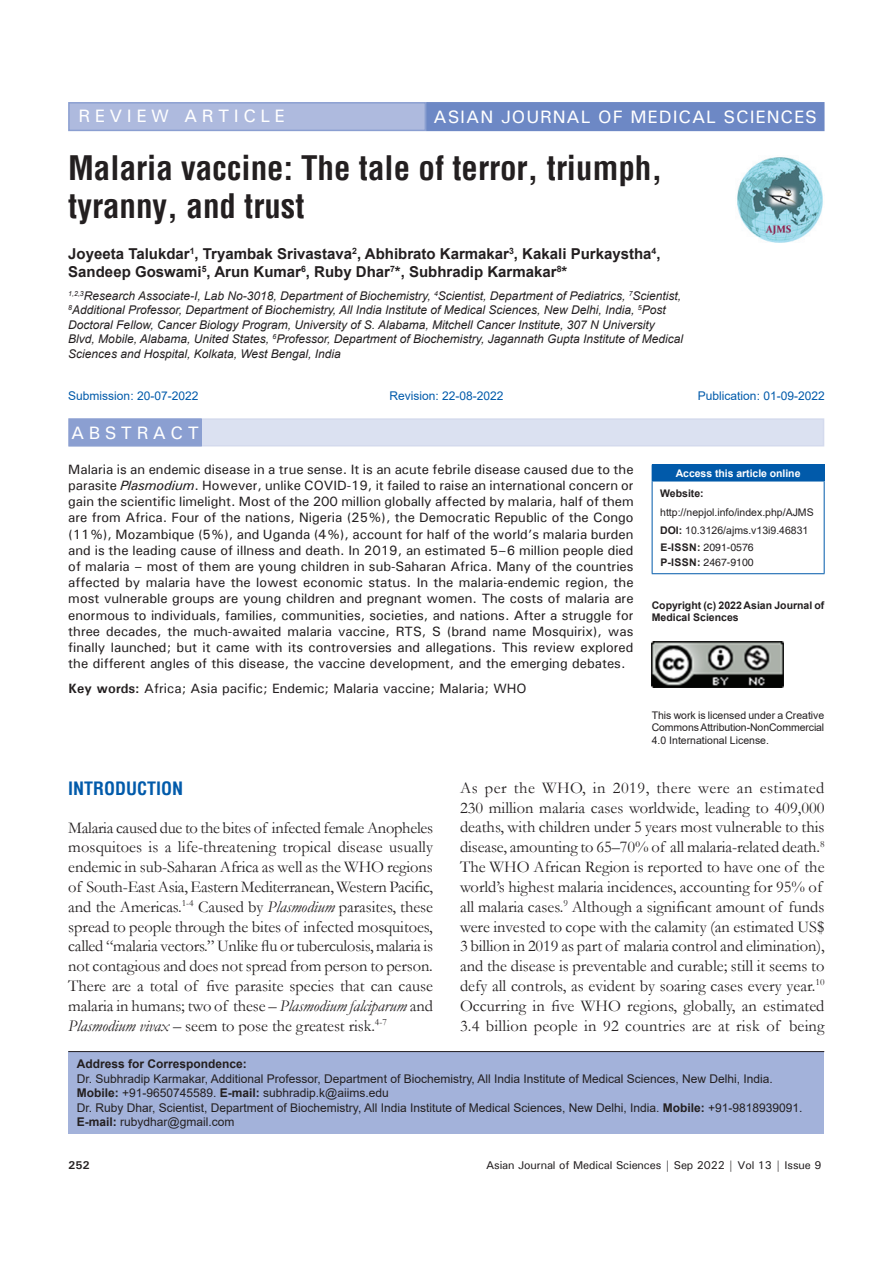
<style>
.page{position:relative;width:893px;height:1263px;background:#fff}
.page>*{position:absolute;margin:0;border:0;box-sizing:border-box;transform-origin:0 0}
.AT{font:700 condensed 33px/37.5px "Helvetica";color:#231f20}
.AH{font:500 18px "Univers";letter-spacing:.05em;color:#fff}
.AH-2{font:500 18px "Univers";letter-spacing:.25em;color:#fff}
.t1{font:700 condensed 18px "Helvetica";color:#015aaa}
.ABSH{font:500 18px "Univers";letter-spacing:.25em;color:#fff}
.TX{font:16.5px/19.8px "Garamond";color:#231f20;text-align:justify}
.AU{font:700 15px/18px "Helvetica";color:#231f20}
.ABS{font:500 13.5px/16.2px "Univers";color:#231f20;text-align:justify}
.KWD{font:500 13.5px "Univers";color:#231f20}
.AFF{font:italic 12px/14.4px "Arial";color:#231f20}
.ADD{font:12px/14.4px "Arial";color:#231f20}
.HIS{font:12px "Arial";color:#015aaa}
.t2{font:500 11.25px "Univers";letter-spacing:-.01em;color:#231f20}
.t3{font:700 11.25px "Univers";color:#231f20}
.License{font:10.5px/12.6px "Arial";letter-spacing:-.01em;color:#231f20;text-align:justify}
.License-2{font:700 10.5px/12.6px "Arial";color:#231f20}
.Web{font:10.5px/18.8px "Arial";color:#231f20}
.ISSN{font:10.5px/14.2px "Helvetica";color:#231f20}
.DOI{font:10.5px "Arial";color:#231f20}
.t4{font:700 10.5px "Arial";letter-spacing:-.005em;color:#fff}
.s1{font-style:italic}
.s2{font-weight:700}
</style>
<div class="page">
<div style="left:68px;top:1052px;width:756px;height:82px;background:#a3b2da"></div>
<hr style="left:68px;top:1051px;width:756px;height:1px;background:#231f20">
<img style="left:737px;top:157px;width:86px;height:86px">
<div style="left:69px;top:103px;width:356px;height:27px;background:#aebade"></div>
<div style="left:68px;top:102px;width:358px;height:29px;border:2px solid #8b9fd1"></div>
<div style="left:427px;top:103px;width:397px;height:27px;background:#6d88c5"></div>
<div style="left:426px;top:102px;width:398px;height:29px;border:2px solid #6d88c5"></div>
<div style="left:69px;top:418px;width:755px;height:28px;background:#dbe1f1"></div>
<div style="left:69px;top:419px;width:132px;height:27px;background:#8b9fd1"></div>
<div style="left:68px;top:418px;width:134px;height:28px;border:2px solid #8b9fd1"></div>
<div style="left:652px;top:465px;width:172px;height:16px;background:#015aaa"></div>
<hr style="left:652px;top:464px;width:172px;height:1px;background:#015aaa">
<svg style="left:824px;top:465px;width:1px;height:16px"></svg>
<hr style="left:652px;top:481px;width:1px;height:92px;background:#015aaa">
<hr style="left:652px;top:481px;width:172px;height:1px;background:#015aaa">
<hr style="left:824px;top:481px;width:1px;height:92px;background:#015aaa">
<hr style="left:652px;top:573px;width:172px;height:1px;background:#015aaa">
<img style="left:652px;top:641px;width:132px;height:47px">
<p class="AH-2" style="left:79px;top:105px;width:208px">REVIEW ARTICLE</p>
<p class="AH" style="left:434px;top:105px;width:385px">ASIAN JOURNAL OF MEDICAL SCIENCES</p>
<p class="AT" style="left:68px;top:149px;width:595px">Malaria vaccine: The tale of terror, triumph, tyranny, and trust</p>
<p class="AU" style="left:68px;top:245px;width:594px">Joyeeta Talukdar<sup>1</sup>, Tryambak Srivastava<sup>2</sup>, Abhibrato Karmakar<sup>3</sup>, Kakali Purkaystha<sup>4</sup>,<br>Sandeep Goswami<sup>5</sup>, Arun Kumar<sup>6</sup>, Ruby Dhar<sup>7</sup>*, Subhradip Karmakar<sup>8</sup>*</p>
<p class="AFF" style="left:68px;top:289px;width:616px"><sup>1,2,3</sup>Research Associate-I, Lab No-3018, Department of Biochemistry, <sup>4</sup>Scientist, Department of Pediatrics, <sup>7</sup>Scientist, <sup>8</sup>Additional Professor, Department of Biochemistry, All India Institute of Medical Sciences, New Delhi, India, <sup>5</sup>Post Doctoral Fellow, Cancer Biology Program, University of S. Alabama, Mitchell Cancer Institute, 307 N University Blvd, Mobile, Alabama, United States, <sup>6</sup>Professor, Department of Biochemistry, Jagannath Gupta Institute of Medical Sciences and Hospital, Kolkata, West Bengal, India</p>
<p class="HIS" style="left:68px;top:388px;width:132px">Submission: 20-07-2022</p>
<p class="HIS" style="left:389px;top:388px;width:116px">Revision: 22-08-2022</p>
<p class="HIS" style="left:698px;top:388px;width:128px">Publication: 01-09-2022</p>
<p class="ABSH" style="left:71px;top:421px;width:129px">ABSTRACT</p>
<p class="ABS" style="left:68px;top:461px;width:567px">Malaria is an endemic disease in a true sense. It is an acute febrile disease caused due to the parasite <span class="s1">Plasmodium</span>. However, unlike COVID-19, it failed to raise an international concern or gain the scientific limelight. Most of the 200 million globally affected by malaria, half of them are from Africa. Four of the nations, Nigeria (25%), the Democratic Republic of the Congo (11%), Mozambique (5%), and Uganda (4%), account for half of the world’s malaria burden and is the leading cause of illness and death. In 2019, an estimated 5–6 million people died of malaria – most of them are young children in sub-Saharan Africa. Many of the countries affected by malaria have the lowest economic status. In the malaria-endemic region, the most vulnerable groups are young children and pregnant women. The costs of malaria are enormous to individuals, families, communities, societies, and nations. After a struggle for three decades, the much-awaited malaria vaccine, RTS, S (brand name Mosquirix), was finally launched; but it came with its controversies and allegations. This review explored the different angles of this disease, the vaccine development, and the emerging debates.</p>
<p class="KWD" style="left:68px;top:680px;width:460px"><span class="s2">Key words:</span> Africa; Asia pacific; Endemic; Malaria vaccine; Malaria; WHO</p>
<p class="t4" style="left:676px;top:466px;width:126px">Access this article online</p>
<p class="Web" style="left:660px;top:484px;width:155px"><span class="s2">Website: </span>http://nepjol.info/index.php/AJMS</p>
<p class="DOI" style="left:660px;top:523px;width:150px"><span class="s2">DOI:</span> 10.3126/ajms.v13i9.46831</p>
<p class="ISSN" style="left:660px;top:541px;width:95px"><span class="s2">E-ISSN:</span> 2091-0576<br><span class="s2">P-ISSN:</span> 2467-9100</p>
<p class="License-2" style="left:652px;top:599px;width:174px">Copyright (c) 2022 Asian Journal of<br>Medical Sciences</p>
<p class="License" style="left:652px;top:708px;width:174px">This work is licensed under a Creative Commons Attribution-NonCommercial 4.0 International License.</p>
<h1 class="t1" style="left:68px;top:777px;width:117px">INTRODUCTION</h1>
<p class="TX" style="left:68px;top:817px;width:366px">Malaria caused due to the bites of infected female Anopheles mosquitoes is a life-threatening tropical disease usually endemic in sub-Saharan Africa as well as the WHO regions of South-East Asia, Eastern Mediterranean, Western Pacific, and the Americas.<sup>1-4</sup> Caused by <span class="s1">Plasmodium</span> parasites, these spread to people through the bites of infected mosquitoes, called “malaria vectors.” Unlike flu or tuberculosis, malaria is not contagious and does not spread from person to person.<br>There are a total of five parasite species that can cause malaria in humans; two of these – <span class="s1">Plasmodium falciparum</span> and <span class="s1">Plasmodium vivax</span> – seem to pose the greatest risk.<sup>4-7</sup></p>
<p class="TX" style="left:460px;top:777px;width:366px;text-align:left">As per the WHO, in 2019, there were an estimated 230 million malaria cases worldwide, leading to 409,000 deaths, with children under 5 years most vulnerable to this disease, amounting to 65–70% of all malaria-related death.<sup>8<br></sup>The WHO African Region is reported to have one of the world’s highest malaria incidences, accounting for 95% of all malaria cases.<sup>9</sup> Although a significant amount of funds were invested to cope with the calamity (an estimated US$ 3 billion in 2019 as part of malaria control and elimination), and the disease is preventable and curable; still it seems to defy all controls, as evident by soaring cases every year.<sup>10<br></sup>Occurring in five WHO regions, globally, an estimated 3.4 billion people in 92 countries are at risk of being</p>
<p class="ADD" style="left:77px;top:1057px;width:727px"><span class="s2">Address for Correspondence:<br></span>Dr. Subhradip Karmakar, Additional Professor, Department of Biochemistry, All India Institute of Medical Sciences, New Delhi, India.<br><span class="s2">Mobile:</span> +91-9650745589. <span class="s2">E-mail:</span> subhradip.k@aiims.edu<br>Dr. Ruby Dhar, Scientist, Department of Biochemistry, All India Institute of Medical Sciences, New Delhi, India. <span class="s2">Mobile:</span> +91-9818939091.<br><span class="s2">E-mail:</span> rubydhar@gmail.com</p>
<p class="t3" style="left:68px;top:1158px;width:23px">252</p>
<p class="t2" style="left:486px;top:1157px;width:337px">Asian Journal of Medical Sciences | Sep 2022 | Vol 13 | Issue 9</p>
</div>
